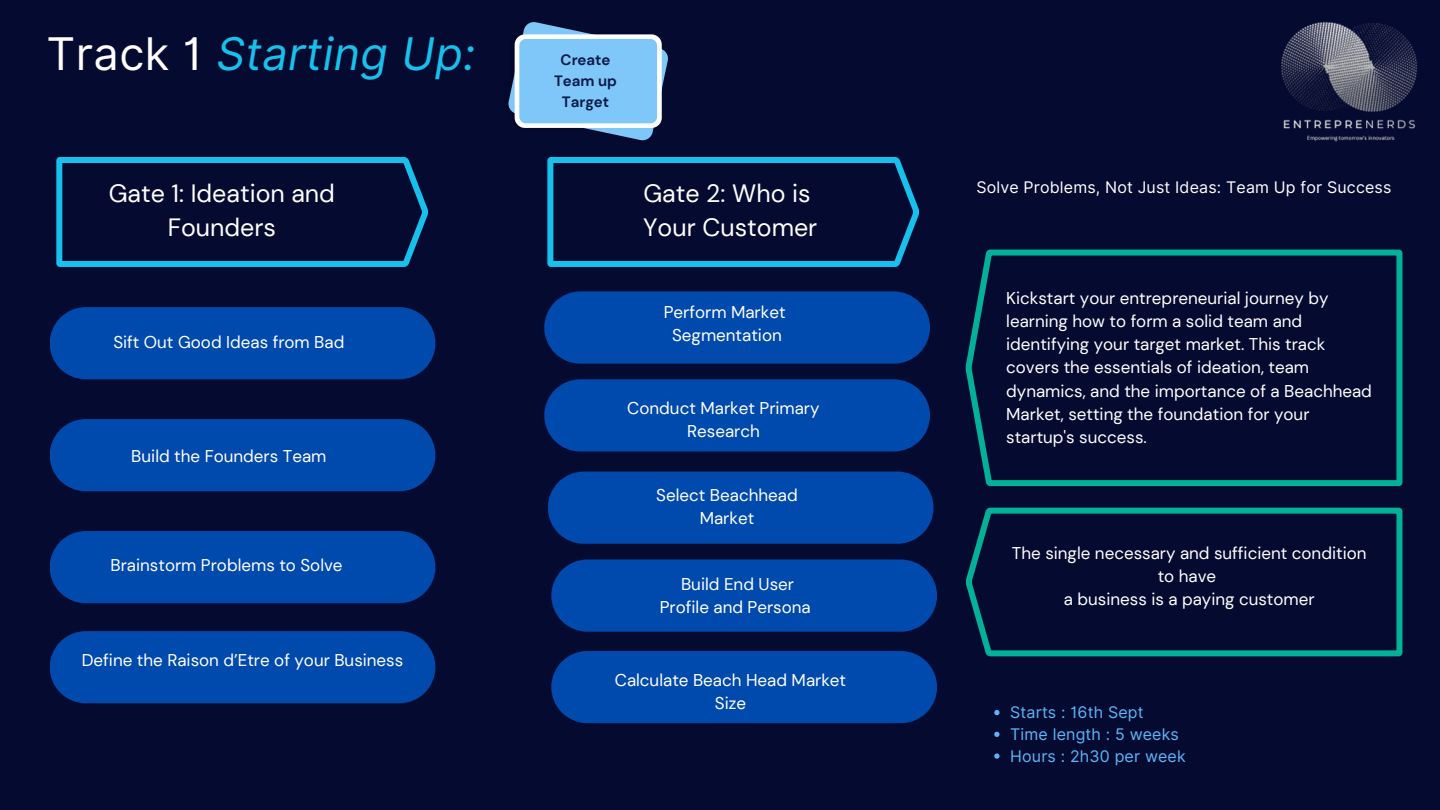
<style>
.page{position:relative;width:1440px;height:810px;background:#050a30}
.page>*{position:absolute;margin:0;border:0;box-sizing:border-box;transform-origin:0 0}
.t1{font:italic 45px "Inter";letter-spacing:.01em;color:#16c2ed}
.t2{font:25px/34.5px "DM Sans";color:#fff;text-align:center}
.t3{font:17px/23.2px "DM Sans";color:#fff;text-align:center}
.t4{font:16px "Inter";letter-spacing:.01em;color:#5cb6f9}
.t5{font:16px "Inter";letter-spacing:.01em;color:#fff}
.t6{font:700 15px "DM Sans";color:#0a1a49}
.s1{font-style:normal;color:#fff}
</style>
<div class="page">
<img style="left:1141px;top:22px;width:277px;height:303px">
<svg style="left:508px;top:22px;width:160px;height:119px"></svg>
<svg style="left:56px;top:157px;width:372px;height:110px"></svg>
<svg style="left:547px;top:157px;width:372px;height:110px"></svg>
<div style="left:50px;top:307px;width:385px;height:72px;background:#004aad"></div>
<div style="left:50px;top:419px;width:385px;height:72px;background:#004aad"></div>
<div style="left:50px;top:531px;width:385px;height:72px;background:#004aad"></div>
<div style="left:50px;top:631px;width:385px;height:72px;background:#004aad"></div>
<div style="left:544px;top:291px;width:386px;height:73px;background:#004aad"></div>
<div style="left:544px;top:379px;width:386px;height:73px;background:#004aad"></div>
<div style="left:548px;top:472px;width:386px;height:72px;background:#004aad"></div>
<div style="left:551px;top:560px;width:386px;height:72px;background:#004aad"></div>
<div style="left:551px;top:651px;width:386px;height:72px;background:#004aad"></div>
<svg style="left:966px;top:250px;width:436px;height:236px"></svg>
<svg style="left:966px;top:508px;width:436px;height:148px"></svg>
<svg style="left:994px;top:710px;width:6px;height:5px"></svg>
<svg style="left:994px;top:732px;width:6px;height:5px"></svg>
<svg style="left:994px;top:753px;width:6px;height:6px"></svg>
<p class="t1" style="left:46px;top:27px;width:431px"><span class="s1">Track 1</span> Starting Up:</p>
<p class="t6" style="left:561px;top:50px;width:51px">Create</p>
<p class="t6" style="left:554px;top:71px;width:65px">Team up</p>
<h1 class="t6" style="left:562px;top:92px;width:49px">Target</h1>
<h2 class="t2" style="left:109px;top:176px;width:228px">Gate 1: Ideation and<br>Founders</h2>
<h3 class="t2" style="left:643px;top:176px;width:176px;text-align:left">Gate 2: Who is<br>Your Customer</h3>
<h2 class="t3" style="left:113px;top:331px;width:233px">Sift Out Good Ideas from Bad</h2>
<h3 class="t3" style="left:131px;top:444px;width:197px">Build the Founders Team</h3>
<h3 class="t3" style="left:111px;top:553px;width:234px">Brainstorm Problems to Solve</h3>
<h3 class="t3" style="left:82px;top:648px;width:323px">Define the Raison d’Etre of your Business</h3>
<h3 class="t3" style="left:664px;top:300px;width:123px">Perform Market<br>Segmentation</h3>
<h3 class="t3" style="left:627px;top:396px;width:194px">Conduct Market Primary<br>Research</h3>
<h3 class="t3" style="left:656px;top:484px;width:143px">Select Beachhead<br>Market</h3>
<h3 class="t3" style="left:660px;top:573px;width:152px">Build End User<br>Profile and Persona</h3>
<h3 class="t3" style="left:615px;top:669px;width:233px">Calculate Beach Head Market<br>Size</h3>
<h3 class="t5" style="left:976px;top:177px;width:417px">Solve Problems, Not Just Ideas: Team Up for Success</h3>
<h3 class="t3" style="left:1006px;top:286px;width:367px;text-align:left">Kickstart your entrepreneurial journey by learning how to form a solid team and identifying your target market. This track covers the essentials of ideation, team dynamics, and the importance of a Beachhead Market, setting the foundation for your startup's success.</h3>
<h3 class="t3" style="left:1012px;top:541px;width:356px">The single necessary and sufficient condition to have<br>a business is a paying customer</h3>
<p class="t4" style="left:1010px;top:703px;width:135px">Starts : 16th Sept</p>
<p class="t4" style="left:1010px;top:725px;width:170px">Time length : 5 weeks</p>
<p class="t4" style="left:1010px;top:746px;width:177px">Hours : 2h30 per week</p>
</div>
